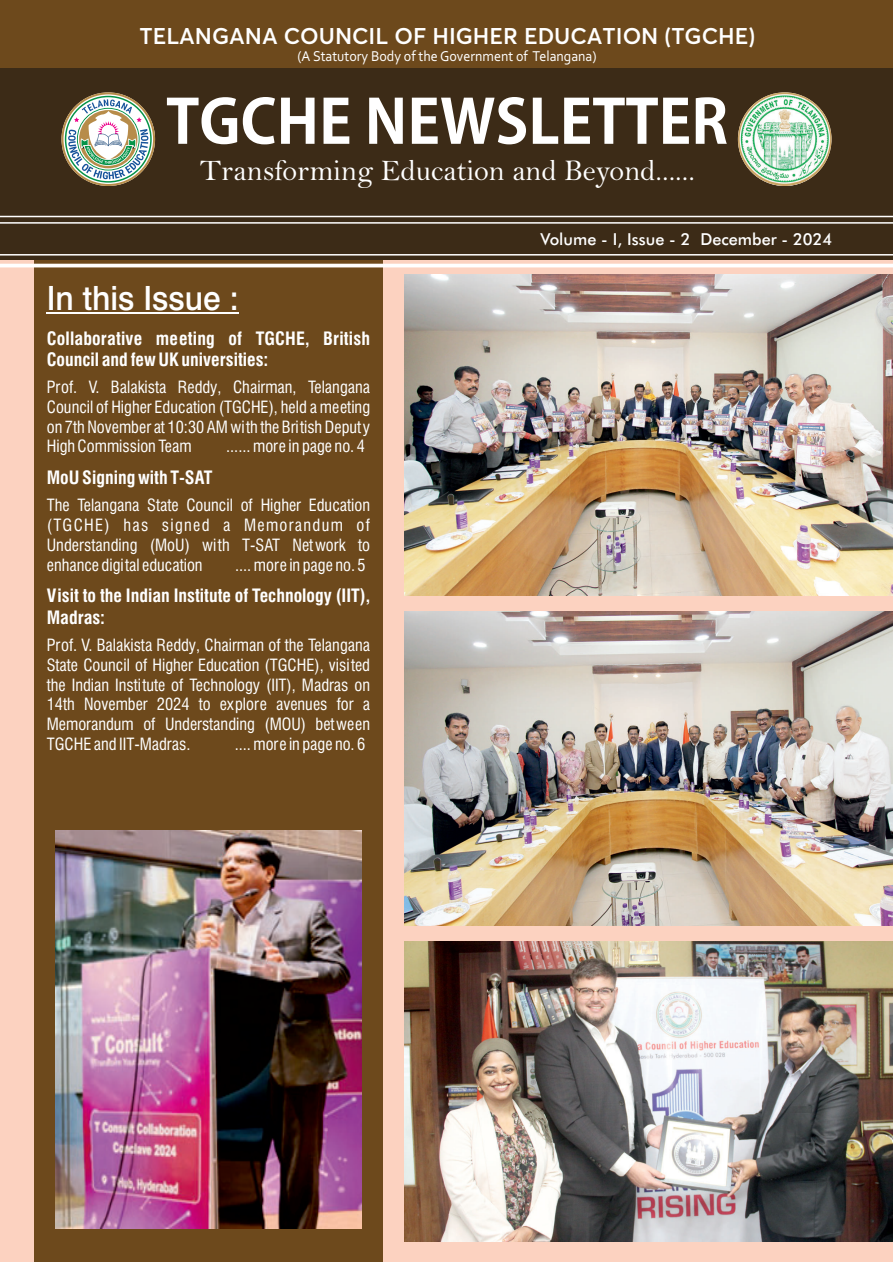
<style>
.page{position:relative;width:893px;height:1262px;background:#fff}
.page>*{position:absolute;margin:0;border:0;box-sizing:border-box;transform-origin:0 0}
.t1{font:700 60px "Adobe Gothic Std";color:#fff}
.t2{font:500 33px "Halvett";color:#fff;scale:.95 1}
.t3{font:30px "Bell";color:#fff}
.t4{font:600 22.5px "Averta Std";color:#fff}
.t5{font:700 18px/21.6px "Halvett Condensed";color:#fff}
.t6{font:16.5px/19.8px "Halvett Condensed";color:#fff;text-align:justify}
.t7{font:500 16.5px "Futura BT";color:#fff}
.t8{font:15px "Corbel";color:#fff;scale:.93 1}
</style>
<div class="page">
<div style="left:0;top:0;width:892px;height:1261px;background:#fcd2c0"></div>
<div style="left:34px;top:68px;width:349px;height:1193px;background:#6d491c"></div>
<hr style="left:0;top:264px;width:892px;height:3px;background:#fff">
<hr style="left:47px;top:312px;width:192px;height:2px;background:#fff">
<img style="left:404px;top:274px;width:488px;height:321px">
<img style="left:404px;top:611px;width:488px;height:315px">
<img style="left:404px;top:942px;width:488px;height:299px">
<div style="left:0;top:0;width:892px;height:69px;background:#6d491c"></div>
<img style="left:55px;top:830px;width:306px;height:398px">
<div style="left:0;top:68px;width:892px;height:192px;background:#3c2b17"></div>
<img style="left:738px;top:92px;width:93px;height:94px;border-radius:50%">
<svg style="left:61px;top:92px;width:94px;height:94px"></svg>
<hr style="left:0;top:216px;width:892px;height:1px;background:#fff">
<hr style="left:0;top:222px;width:892px;height:2px;background:#fff">
<hr style="left:0;top:254px;width:892px;height:1px;background:#fff">
<h3 class="t4" style="left:139px;top:28px;width:617px">TELANGANA COUNCIL OF HIGHER EDUCATION (TGCHE)</h3>
<p class="t8" style="left:297px;top:50px;width:323px">(A Statutory Body of the Government of Telangana)</p>
<h1 class="t1" style="left:166px;top:88px;width:563px">TGCHE NEWSLETTER</h1>
<h3 class="t3" style="left:200px;top:160px;width:496px">Transforming Education and Beyond......</h3>
<h2 class="t2" style="left:47px;top:279px;width:204px">In this Issue :</h2>
<p class="t5" style="left:47px;top:329px;width:325px">Collaborative meeting of TGCHE, British<br>Council and few UK universities:</p>
<p class="t6" style="left:47px;top:379px;width:325px">Prof. V. Balakista Reddy, Chairman, Telangana Council of Higher Education (TGCHE), held a meeting on 7th November at 10:30 AM with the British Deputy High Commission Team</p>
<p class="t6" style="left:226px;top:438px;width:140px">...... more in page no. 4</p>
<p class="t5" style="left:47px;top:468px;width:167px">MoU Signing with T-SAT</p>
<p class="t6" style="left:47px;top:497px;width:325px">The Telangana State Council of Higher Education (TGCHE) has signed a Memorandum of Understanding (MoU) with T-SAT Network to enhance digital education</p>
<p class="t6" style="left:235px;top:556px;width:132px">.... more in page no. 5</p>
<p class="t5" style="left:47px;top:586px;width:325px">Visit to the Indian Institute of Technology (IIT),<br>Madras:</p>
<p class="t6" style="left:47px;top:636px;width:325px">Prof. V. Balakista Reddy, Chairman of the Telangana State Council of Higher Education (TGCHE), visited the Indian Institute of Technology (IIT), Madras on 14th November 2024 to explore avenues for a Memorandum of Understanding (MOU) between TGCHE and IIT-Madras.</p>
<p class="t6" style="left:235px;top:735px;width:132px">.... more in page no. 6</p>
<p class="t7" style="left:540px;top:232px;width:293px">Volume - I, Issue - 2 December - 2024</p>
</div>
